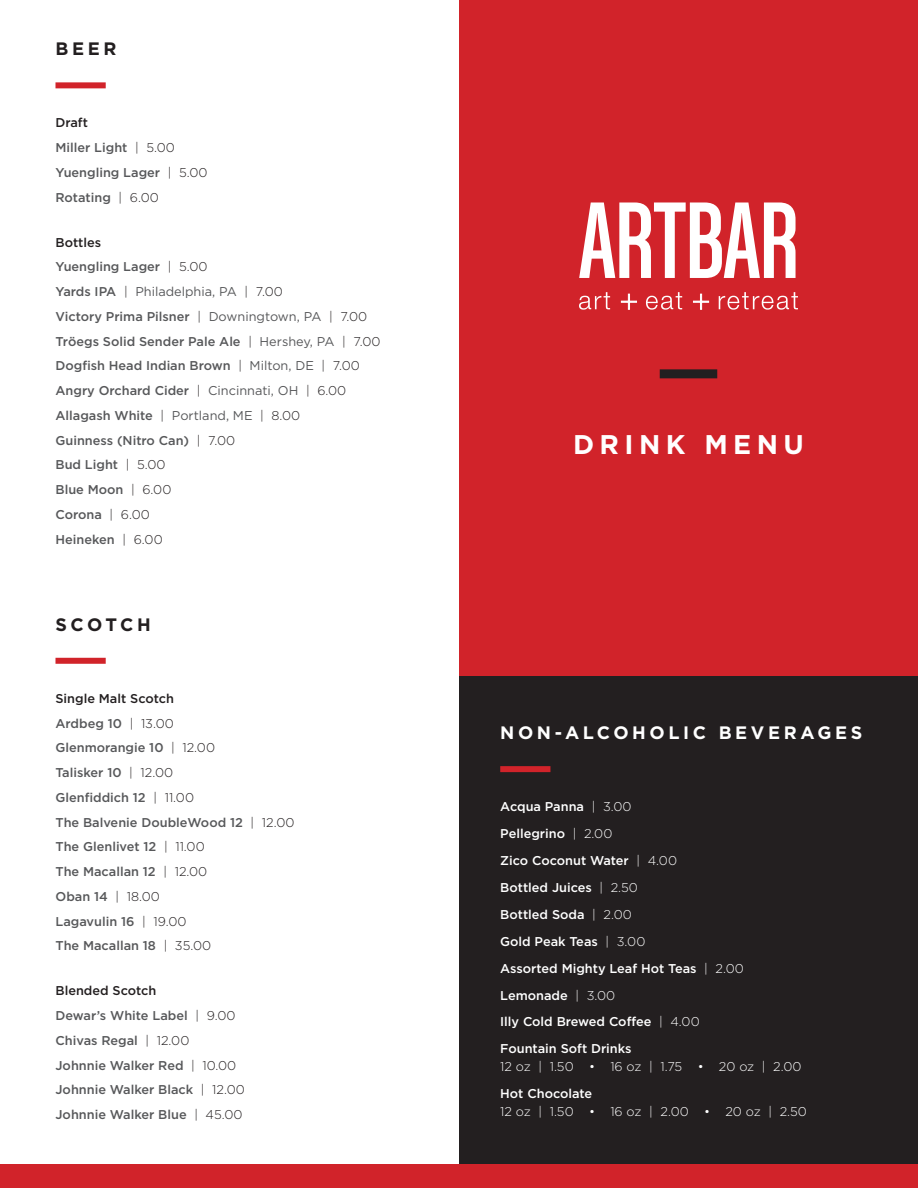
<style>
.page{position:relative;width:918px;height:1188px;background:#fff}
.page>*{position:absolute;margin:0;border:0;box-sizing:border-box;transform-origin:0 0}
.t1{font:700 27px "Gotham";letter-spacing:.2em;color:#fff}
.t2{font:700 18px "Gotham";letter-spacing:.2em;color:#fff}
.t3{font:700 18px "Gotham";letter-spacing:.2em;color:#231f20}
.t4{font:500 12.75px/24.8px "Gotham";color:#57585a}
.t5{font:500 12.75px/26.8px "Gotham";color:#fff}
.t6{font:300 12.75px "Gotham";color:#fff}
.s1{color:#231f20}
.s2{font-weight:300;color:#231f20}
.s3{font-weight:400}
.s4{font-weight:300}
</style>
<div class="page">
<div style="left:56px;top:82px;width:50px;height:6px;background:#d1232a"></div>
<div style="left:56px;top:658px;width:50px;height:6px;background:#d1232a"></div>
<div style="left:459px;top:658px;width:459px;height:530px;background:#231f20"></div>
<div style="left:0;top:1164px;width:918px;height:24px;background:#d1232a"></div>
<div style="left:459px;top:0;width:459px;height:676px;background:#d1232a"></div>
<svg style="left:579px;top:202px;width:217px;height:76px"></svg>
<svg style="left:579px;top:292px;width:31px;height:18px"></svg>
<svg style="left:621px;top:294px;width:16px;height:16px"></svg>
<svg style="left:646px;top:292px;width:36px;height:18px"></svg>
<svg style="left:693px;top:294px;width:16px;height:16px"></svg>
<svg style="left:719px;top:292px;width:79px;height:18px"></svg>
<div style="left:660px;top:369px;width:57px;height:9px;background:#231f20"></div>
<div style="left:500px;top:766px;width:50px;height:6px;background:#d1232a"></div>
<h2 class="t3" style="left:56px;top:39px;width:62px">BEER</h2>
<p class="t4" style="left:56px;top:110px;width:154px"><span class="s1">Draft<br></span>Miller Light <span class="s2">| 5.00<br></span>Yuengling Lager <span class="s2">| 5.00<br></span>Rotating <span class="s2">| 6.00</span></p>
<p class="t4" style="left:56px;top:229px;width:327px"><span class="s1">Bottles<br></span>Yuengling Lager <span class="s2">| 5.00<br></span>Yards IPA <span class="s2">|</span> <span class="s3">Philadelphia, PA</span> <span class="s2">| 7.00<br></span>Victory Prima Pilsner <span class="s2">|</span> <span class="s3">Downingtown, PA</span> <span class="s2">| 7.00<br></span>Tröegs Solid Sender Pale Ale <span class="s2">|</span> <span class="s3">Hershey, PA</span> <span class="s2">| 7.00<br></span>Dogfish Head Indian Brown <span class="s2">|</span> <span class="s3">Milton, DE</span> <span class="s2">| 7.00<br></span>Angry Orchard Cider <span class="s2">|</span> <span class="s3">Cincinnati, OH</span> <span class="s2">| 6.00<br></span>Allagash White <span class="s2">|</span> <span class="s3">Portland, ME</span> <span class="s2">| 8.00<br></span>Guinness (Nitro Can) <span class="s2">| 7.00<br></span>Bud Light <span class="s2">| 5.00<br></span>Blue Moon <span class="s2">| 6.00<br></span>Corona <span class="s2">| 6.00<br></span>Heineken <span class="s2">| 6.00</span></p>
<h2 class="t3" style="left:56px;top:614px;width:97px">SCOTCH</h2>
<p class="t4" style="left:56px;top:686px;width:240px"><span class="s1">Single Malt Scotch<br></span>Ardbeg 10 <span class="s2">| 13.00<br></span>Glenmorangie 10 <span class="s2">| 12.00<br></span>Talisker 10 <span class="s2">| 12.00<br></span>Glenfiddich 12 <span class="s2">| 11.00<br></span>The Balvenie DoubleWood 12 <span class="s2">| 12.00<br></span>The Glenlivet 12 <span class="s2">| 11.00<br></span>The Macallan 12 <span class="s2">| 12.00<br></span>Oban 14 <span class="s2">| 18.00<br></span>Lagavulin 16 <span class="s2">| 19.00<br></span>The Macallan 18 <span class="s2">| 35.00</span></p>
<p class="t4" style="left:56px;top:978px;width:191px"><span class="s1">Blended Scotch<br></span>Dewar’s White Label <span class="s2">| 9.00<br></span>Chivas Regal <span class="s2">| 12.00<br></span>Johnnie Walker Red <span class="s2">| 10.00<br></span>Johnnie Walker Black <span class="s2">| 12.00<br></span>Johnnie Walker Blue <span class="s2">| 45.00</span></p>
<h1 class="t1" style="left:573px;top:429px;width:232px">DRINK MENU</h1>
<h2 class="t2" style="left:500px;top:722px;width:364px">NON-ALCOHOLIC BEVERAGES</h2>
<p class="t5" style="left:500px;top:793px;width:245px">Acqua Panna <span class="s4">| 3.00<br></span>Pellegrino <span class="s4">| 2.00<br></span>Zico Coconut Water <span class="s4">| 4.00<br></span>Bottled Juices <span class="s4">| 2.50<br></span>Bottled Soda <span class="s4">| 2.00<br></span>Gold Peak Teas <span class="s4">| 3.00<br></span>Assorted Mighty Leaf Hot Teas <span class="s4">| 2.00<br></span>Lemonade <span class="s4">| 3.00<br></span>Illy Cold Brewed Coffee <span class="s4">| 4.00<br></span>Fountain Soft Drinks</p>
<p class="t6" style="left:500px;top:1060px;width:303px">12 oz | 1.50 • 16 oz | 1.75 • 20 oz | 2.00</p>
<p class="t5" style="left:500px;top:1080px;width:94px">Hot Chocolate</p>
<p class="t6" style="left:500px;top:1105px;width:308px">12 oz | 1.50 • 16 oz | 2.00 • 20 oz | 2.50</p>
</div>
